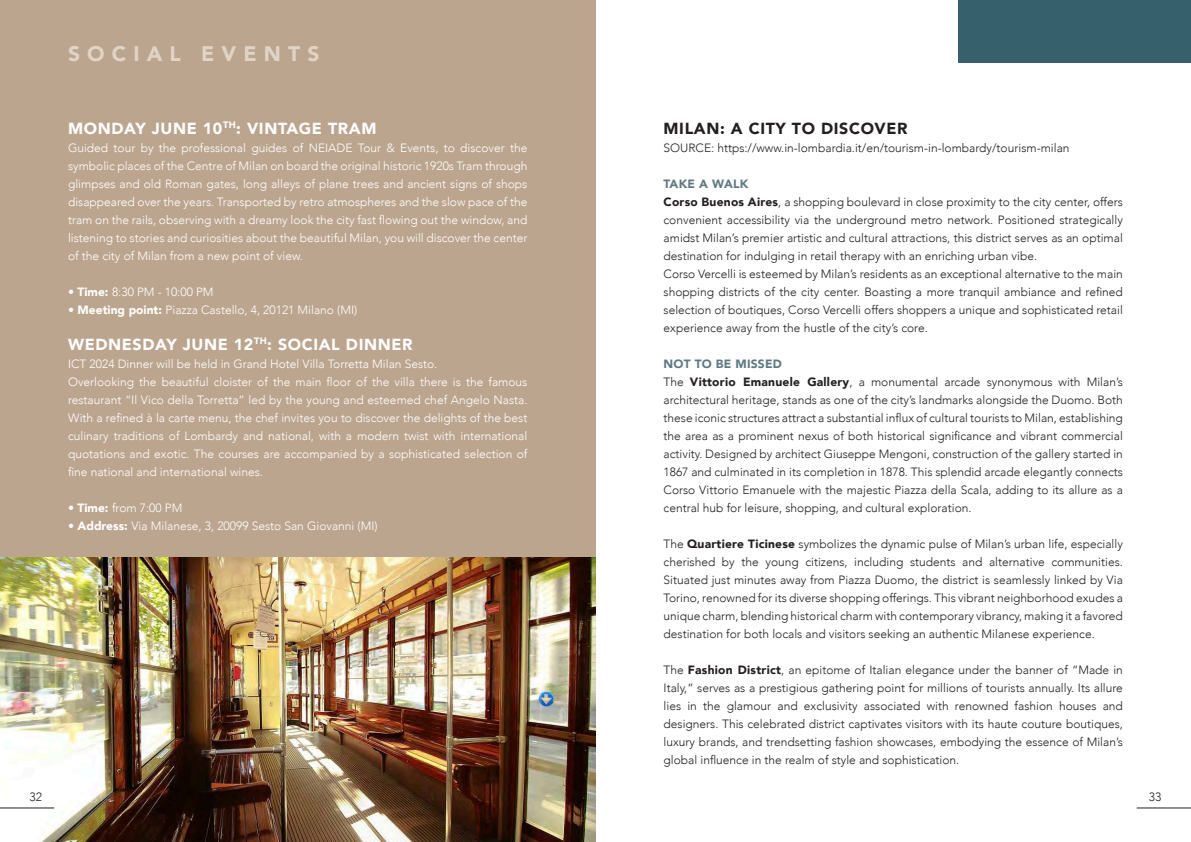
<style>
.page{position:relative;width:1191px;height:842px;background:#fff}
.page>*{position:absolute;margin:0;border:0;box-sizing:border-box;transform-origin:0 0}
.t1{font:900 21px "Avenir";letter-spacing:.34em;color:#e0d4c7}
.t2{font:900 16px "Avenir";letter-spacing:.04em;color:#fff}
.t3{font:900 16px "Avenir";letter-spacing:.04em;color:#231f20}
.t4{font:300 12px/18px "Avenir";color:#231f20;text-align:justify}
.t5{font:300 12px/18px "Avenir";color:#fff;text-align:justify}
.t6{font:900 12px "Avenir";letter-spacing:.02em;color:#5f7983}
.s1{font-weight:900}
</style>
<div class="page">
<div style="left:0;top:0;width:595px;height:842px;background:#bca58f"></div>
<div style="left:958px;top:0;width:233px;height:63px;background:#36606b"></div>
<img style="left:0;top:558px;width:595px;height:284px">
<hr style="left:1136px;top:807px;width:55px;height:1px;background:#231f20">
<hr style="left:0;top:807px;width:54px;height:1px;background:#231f20">
<p class="t1" style="left:68px;top:35px;width:253px">SOCIAL EVENTS</p>
<p class="t2" style="left:68px;top:114px;width:310px">MONDAY JUNE 10<sup>TH</sup>: VINTAGE TRAM</p>
<p class="t5" style="left:68px;top:139px;width:461px">Guided tour by the professional guides of NEIADE Tour &amp; Events, to discover the symbolic places of the Centre of Milan on board the original historic 1920s Tram through glimpses and old Roman gates, long alleys of plane trees and ancient signs of shops disappeared over the years. Transported by retro atmospheres and the slow pace of the tram on the rails, observing with a dreamy look the city fast flowing out the window, and listening to stories and curiosities about the beautiful Milan, you will discover the center of the city of Milan from a new point of view.</p>
<p class="t5" style="left:68px;top:283px;width:147px"><span class="s1">• Time:</span> 8:30 PM - 10:00 PM</p>
<p class="t5" style="left:68px;top:301px;width:291px"><span class="s1">• Meeting point:</span> Piazza Castello, 4, 20121 Milano (MI)</p>
<p class="t2" style="left:68px;top:330px;width:346px">WEDNESDAY JUNE 12<sup>TH</sup>: SOCIAL DINNER</p>
<p class="t5" style="left:68px;top:355px;width:371px">ICT 2024 Dinner will be held in Grand Hotel Villa Torretta Milan Sesto.</p>
<p class="t5" style="left:68px;top:373px;width:461px">Overlooking the beautiful cloister of the main floor of the villa there is the famous restaurant “Il Vico della Torretta” led by the young and esteemed chef Angelo Nasta.<br>With a refined à la carte menu, the chef invites you to discover the delights of the best culinary traditions of Lombardy and national, with a modern twist with international quotations and exotic. The courses are accompanied by a sophisticated selection of fine national and international wines.</p>
<p class="t5" style="left:68px;top:499px;width:116px"><span class="s1">• Time:</span> from 7:00 PM</p>
<p class="t5" style="left:68px;top:517px;width:311px"><span class="s1">• Address:</span> Via Milanese, 3, 20099 Sesto San Giovanni (MI)</p>
<p class="t3" style="left:663px;top:114px;width:246px">MILAN: A CITY TO DISCOVER</p>
<p class="t4" style="left:663px;top:139px;width:407px">SOURCE: https://www.in-lombardia.it/en/tourism-in-lombardy/tourism-milan</p>
<p class="t6" style="left:663px;top:173px;width:86px">TAKE A WALK</p>
<p class="t4" style="left:663px;top:193px;width:461px"><span class="s1">Corso Buenos Aires</span>, a shopping boulevard in close proximity to the city center, offers convenient accessibility via the underground metro network. Positioned strategically amidst Milan’s premier artistic and cultural attractions, this district serves as an optimal destination for indulging in retail therapy with an enriching urban vibe.</p>
<p class="t4" style="left:663px;top:265px;width:461px">Corso Vercelli is esteemed by Milan’s residents as an exceptional alternative to the main shopping districts of the city center. Boasting a more tranquil ambiance and refined selection of boutiques, Corso Vercelli offers shoppers a unique and sophisticated retail experience away from the hustle of the city’s core.</p>
<p class="t6" style="left:663px;top:353px;width:120px">NOT TO BE MISSED</p>
<p class="t4" style="left:663px;top:373px;width:461px">The <span class="s1">Vittorio Emanuele Gallery</span>, a monumental arcade synonymous with Milan’s architectural heritage, stands as one of the city’s landmarks alongside the Duomo. Both these iconic structures attract a substantial influx of cultural tourists to Milan, establishing the area as a prominent nexus of both historical significance and vibrant commercial activity. Designed by architect Giuseppe Mengoni, construction of the gallery started in 1867 and culminated in its completion in 1878. This splendid arcade elegantly connects Corso Vittorio Emanuele with the majestic Piazza della Scala, adding to its allure as a central hub for leisure, shopping, and cultural exploration.</p>
<p class="t4" style="left:663px;top:535px;width:461px">The <span class="s1">Quartiere Ticinese</span> symbolizes the dynamic pulse of Milan’s urban life, especially cherished by the young citizens, including students and alternative communities.<br>Situated just minutes away from Piazza Duomo, the district is seamlessly linked by Via Torino, renowned for its diverse shopping offerings. This vibrant neighborhood exudes a unique charm, blending historical charm with contemporary vibrancy, making it a favored destination for both locals and visitors seeking an authentic Milanese experience.</p>
<p class="t4" style="left:663px;top:661px;width:461px">The <span class="s1">Fashion District</span>, an epitome of Italian elegance under the banner of “Made in Italy,” serves as a prestigious gathering point for millions of tourists annually. Its allure lies in the glamour and exclusivity associated with renowned fashion houses and designers. This celebrated district captivates visitors with its haute couture boutiques, luxury brands, and trendsetting fashion showcases, embodying the essence of Milan’s global influence in the realm of style and sophistication.</p>
<p class="t4" style="left:30px;top:788px;width:14px">32</p>
<p class="t4" style="left:1149px;top:788px;width:14px">33</p>
</div>
